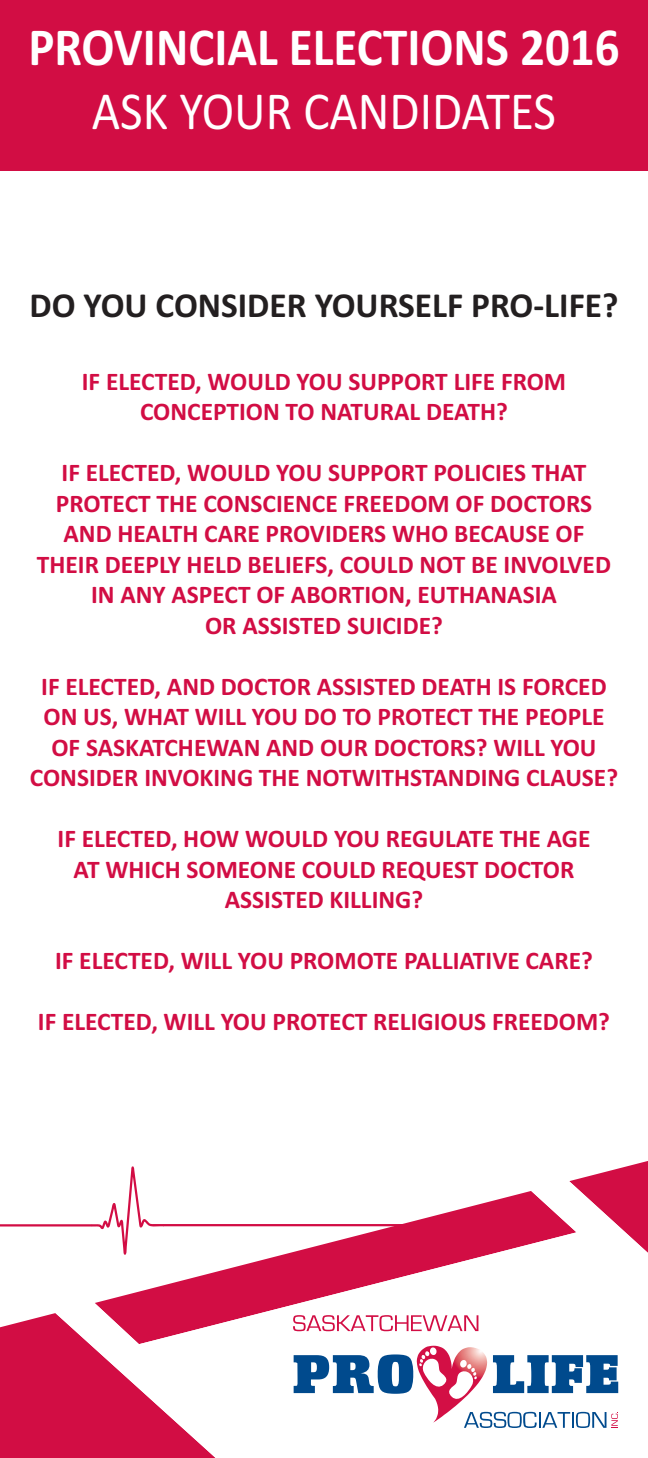
<style>
.page{position:relative;width:648px;height:1458px;background:#fff}
.page>*{position:absolute;margin:0;border:0;box-sizing:border-box;transform-origin:0 0}
.t1{font:700 54px "Calibri";color:#fff;scale:.91 1}
.t2{font:54px "Calibri";color:#fff;scale:.91 1}
.t3{font:700 35.32px "Calibri";color:#231f20}
.t4{font:700 25.43px/30.6px "Calibri";color:#d20d44;text-align:center}
</style>
<div class="page">
<svg style="left:0;top:1161px;width:648px;height:297px"></svg>
<svg style="left:55px;top:1181px;width:593px;height:277px"></svg>
<div style="left:0;top:0;width:648px;height:171px;background:#d20d44"></div>
<svg style="left:293px;top:1315px;width:185px;height:16px"></svg>
<svg style="left:294px;top:1346px;width:324px;height:82px"></svg>
<h1 class="t1" style="left:28px;top:14px;width:651px">PROVINCIAL ELECTIONS 2016</h1>
<h1 class="t2" style="left:92px;top:77px;width:512px">ASK YOUR CANDIDATES</h1>
<h2 class="t3" style="left:30px;top:284px;width:590px">DO YOU CONSIDER YOURSELF PRO-LIFE?</h2>
<p class="t4" style="left:82px;top:365px;width:486px">IF ELECTED, WOULD YOU SUPPORT LIFE FROM<br>CONCEPTION TO NATURAL DEATH?</p>
<p class="t4" style="left:37px;top:456px;width:576px">IF ELECTED, WOULD YOU SUPPORT POLICIES THAT PROTECT THE CONSCIENCE FREEDOM OF DOCTORS AND HEALTH CARE PROVIDERS WHO BECAUSE OF THEIR DEEPLY HELD BELIEFS, COULD NOT BE INVOLVED IN ANY ASPECT OF ABORTION, EUTHANASIA<br>OR ASSISTED SUICIDE?</p>
<p class="t4" style="left:30px;top:670px;width:590px">IF ELECTED, AND DOCTOR ASSISTED DEATH IS FORCED ON US, WHAT WILL YOU DO TO PROTECT THE PEOPLE OF SASKATCHEWAN AND OUR DOCTORS? WILL YOU CONSIDER INVOKING THE NOTWITHSTANDING CLAUSE?</p>
<p class="t4" style="left:58px;top:822px;width:534px">IF ELECTED, HOW WOULD YOU REGULATE THE AGE<br>AT WHICH SOMEONE COULD REQUEST DOCTOR<br>ASSISTED KILLING?</p>
<p class="t4" style="left:55px;top:944px;width:539px">IF ELECTED, WILL YOU PROMOTE PALLIATIVE CARE?</p>
<p class="t4" style="left:38px;top:1005px;width:574px">IF ELECTED, WILL YOU PROTECT RELIGIOUS FREEDOM?</p>
</div>
